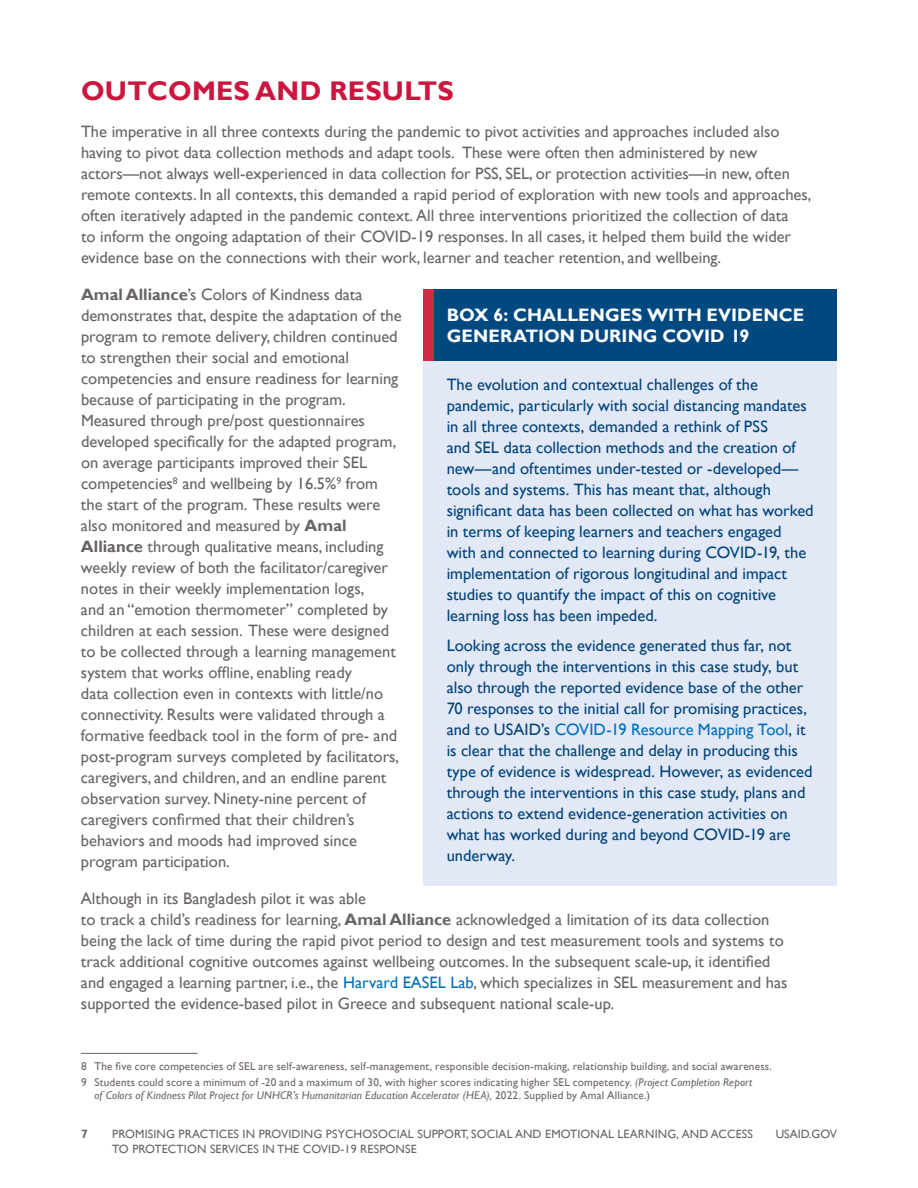
<style>
.page{position:relative;width:918px;height:1188px;background:#fff}
.page>*{position:absolute;margin:0;border:0;box-sizing:border-box;transform-origin:0 0}
.t1{font:700 27px "Gill Sans";letter-spacing:.01em;color:#cd163f}
.t2{font:700 18px/21px "Gill Sans";letter-spacing:.005em;color:#fff}
.t3{font:16.5px/21px "Gill Sans";color:#686463}
.t4{font:16.5px/21px "Gill Sans";color:#00437b}
.t5{font:12px/14.4px "Gill Sans";letter-spacing:.01em;color:#686463}
.t6{font:700 12px "Gill Sans";color:#686463}
.t7{font:11.25px/15.6px "Gill Sans";letter-spacing:.015em;color:#6c6463}
.t8{font:italic 11.25px "Gill Sans";letter-spacing:.015em;color:#6c6463}
.s1{font-weight:700}
.s2{color:#006fb9}
.s3{font-style:italic}
.s4{font-style:normal}
</style>
<div class="page">
<div style="left:423px;top:336px;width:414px;height:550px;background:#e2e8f5"></div>
<div style="left:423px;top:289px;width:414px;height:72px;background:#004880"></div>
<div style="left:423px;top:289px;width:11px;height:72px;background:#cf2a45"></div>
<hr style="left:81px;top:1053px;width:117px;height:1px;background:#686463">
<h1 class="t1" style="left:81px;top:74px;width:374px">OUTCOMES AND RESULTS</h1>
<p class="t3" style="left:81px;top:121px;width:732px">The imperative in all three contexts during the pandemic to pivot activities and approaches included also having to pivot data collection methods and adapt tools. These were often then administered by new actors—not always well-experienced in data collection for PSS, SEL, or protection activities—in new, often remote contexts. In all contexts, this demanded a rapid period of exploration with new tools and approaches, often iteratively adapted in the pandemic context. All three interventions prioritized the collection of data<br>to inform the ongoing adaptation of their COVID-19 responses. In all cases, it helped them build the wider evidence base on the connections with their work, learner and teacher retention, and wellbeing.</p>
<p class="t3" style="left:81px;top:284px;width:322px"><span class="s1">Amal Alliance</span>’s Colors of Kindness data demonstrates that, despite the adaptation of the program to remote delivery, children continued to strengthen their social and emotional competencies and ensure readiness for learning because of participating in the program.<br>Measured through pre/post questionnaires developed specifically for the adapted program, on average participants improved their SEL competencies<sup>8</sup> and wellbeing by 16.5%<sup>9</sup> from the start of the program. These results were also monitored and measured by <span class="s1">Amal Alliance</span> through qualitative means, including weekly review of both the facilitator/caregiver notes in their weekly implementation logs,<br>and an “emotion thermometer” completed by children at each session. These were designed to be collected through a learning management system that works offline, enabling ready<br>data collection even in contexts with little/no connectivity. Results were validated through a formative feedback tool in the form of pre- and post-program surveys completed by facilitators, caregivers, and children, and an endline parent observation survey. Ninety-nine percent of caregivers confirmed that their children’s behaviors and moods had improved since program participation.</p>
<p class="t3" style="left:81px;top:889px;width:708px">Although in its Bangladesh pilot it was able<br>to track a child’s readiness for learning, <span class="s1">Amal Alliance</span> acknowledged a limitation of its data collection being the lack of time during the rapid pivot period to design and test measurement tools and systems to track additional cognitive outcomes against wellbeing outcomes. In the subsequent scale-up, it identified and engaged a learning partner, i.e., the <span class="s2">Harvard EASEL Lab</span>, which specializes in SEL measurement and has supported the evidence-based pilot in Greece and subsequent national scale-up.</p>
<p class="t2" style="left:447px;top:305px;width:359px">BOX 6: CHALLENGES WITH EVIDENCE<br>GENERATION DURING COVID 19</p>
<p class="t4" style="left:447px;top:374px;width:368px">The evolution and contextual challenges of the pandemic, particularly with social distancing mandates in all three contexts, demanded a rethink of PSS<br>and SEL data collection methods and the creation of new—and oftentimes under-tested or -developed— tools and systems. This has meant that, although significant data has been collected on what has worked in terms of keeping learners and teachers engaged with and connected to learning during COVID-19, the implementation of rigorous longitudinal and impact studies to quantify the impact of this on cognitive learning loss has been impeded.</p>
<p class="t4" style="left:447px;top:635px;width:367px">Looking across the evidence generated thus far, not only through the interventions in this case study, but also through the reported evidence base of the other 70 responses to the initial call for promising practices, and to USAID’s <span class="s2">COVID-19 Resource Mapping Tool</span>, it is clear that the challenge and delay in producing this type of evidence is widespread. However, as evidenced through the interventions in this case study, plans and actions to extend evidence-generation activities on what has worked during and beyond COVID-19 are underway.</p>
<p class="t7" style="left:81px;top:1059px;width:692px">8 The five core competencies of SEL are self-awareness, self-management, responsible decision-making, relationship building, and social awareness.<br>9 Students could score a minimum of -20 and a maximum of 30, with higher scores indicating higher SEL competency. <span class="s3">(Project Completion Report</span></p>
<p class="t8" style="left:94px;top:1089px;width:557px">of Colors of Kindness Pilot Project for UNHCR’s Humanitarian Education Accelerator (HEA), <span class="s4">2022. Supplied by Amal Alliance.)</span></p>
<p class="t6" style="left:81px;top:1127px;width:8px">7</p>
<p class="t5" style="left:112px;top:1127px;width:642px">PROMISING PRACTICES IN PROVIDING PSYCHOSOCIAL SUPPORT, SOCIAL AND EMOTIONAL LEARNING, AND ACCESS<br>TO PROTECTION SERVICES IN THE COVID-19 RESPONSE</p>
<p class="t5" style="left:776px;top:1127px;width:63px">USAID.GOV</p>
</div>
